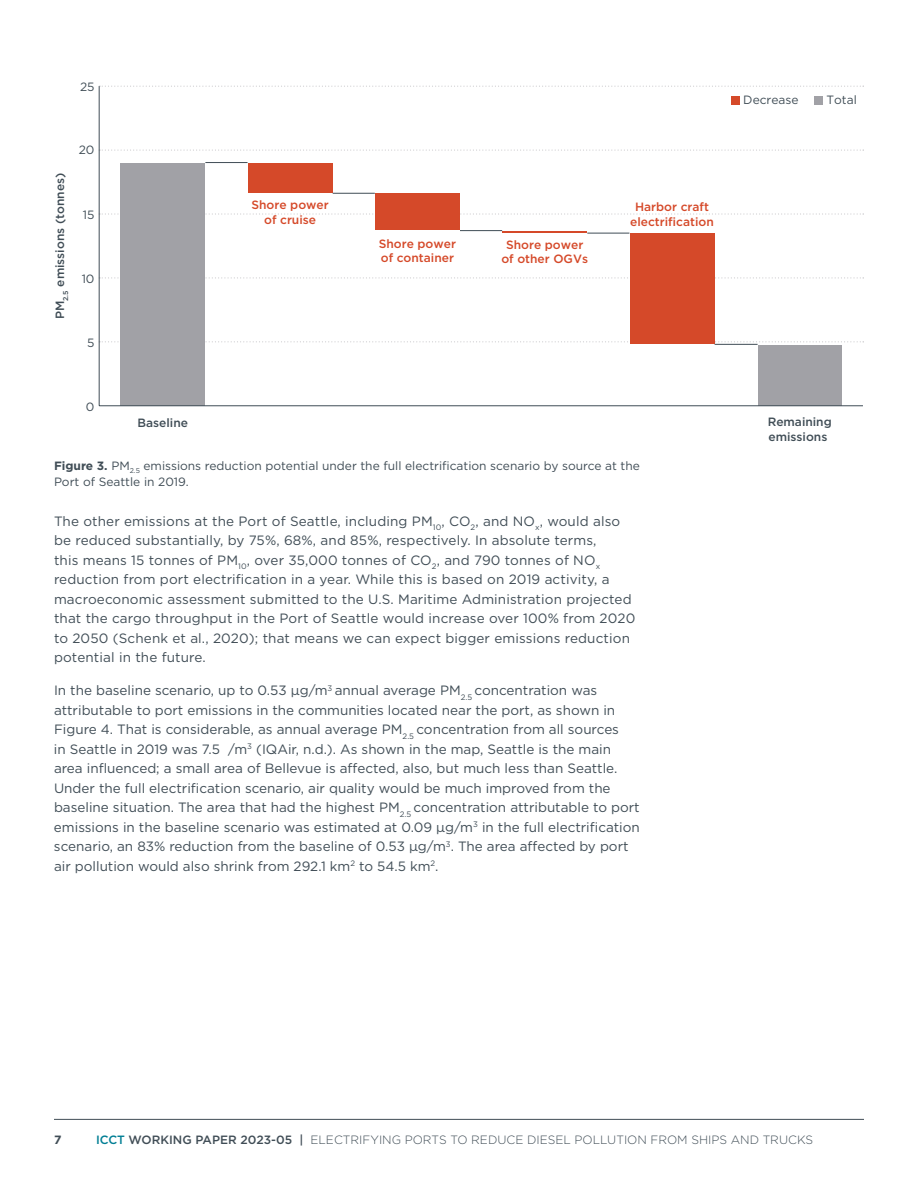
<style>
.page{position:relative;width:918px;height:1188px;background:#fff}
.page>*{position:absolute;margin:0;border:0;box-sizing:border-box;transform-origin:0 0}
.t1{font:13.5px/19.5px "Gotham";color:#404d56}
.t2{font:12px/16.5px "Gotham";color:#404d56}
.t3{font:500 12px/14.4px "Gotham";color:#d54929;text-align:center}
.t4{font:300 12px "Gotham";color:#404d56}
.t5{font:500 12px/14.4px "Gotham";color:#404d56}
.t6{font:700 12px "Gotham";color:#404d56}
.s1{font-weight:700}
.s2{font-weight:500;color:#007e94}
.s3{font-weight:500}
</style>
<div class="page">
<hr style="left:54px;top:1119px;width:810px;height:1px;background:#404d56">
<svg style="left:100px;top:341px;width:764px;height:1px"></svg>
<svg style="left:100px;top:277px;width:764px;height:1px"></svg>
<svg style="left:100px;top:213px;width:764px;height:2px"></svg>
<svg style="left:100px;top:150px;width:764px;height:1px"></svg>
<svg style="left:100px;top:86px;width:764px;height:1px"></svg>
<div style="left:248px;top:163px;width:84px;height:30px;background:#d54929"></div>
<div style="left:375px;top:194px;width:85px;height:36px;background:#d54929"></div>
<hr style="left:503px;top:231px;width:84px;height:2px;background:#d54929">
<div style="left:630px;top:234px;width:84px;height:110px;background:#d54929"></div>
<hr style="left:205px;top:162px;width:43px;height:1px;background:#404d56">
<hr style="left:333px;top:193px;width:42px;height:1px;background:#404d56">
<hr style="left:460px;top:230px;width:42px;height:1px;background:#404d56">
<hr style="left:587px;top:233px;width:42px;height:1px;background:#404d56">
<hr style="left:715px;top:344px;width:43px;height:1px;background:#404d56">
<div style="left:121px;top:163px;width:84px;height:242px;background:#a1a1a6"></div>
<div style="left:758px;top:345px;width:83px;height:60px;background:#a1a1a6"></div>
<hr style="left:99px;top:405px;width:764px;height:1px;background:#404d56">
<hr style="left:99px;top:86px;width:1px;height:320px;background:#404d56">
<div style="left:731px;top:96px;width:9px;height:9px;background:#d54929"></div>
<div style="left:814px;top:96px;width:9px;height:9px;background:#a1a1a6"></div>
<p class="t2" style="left:80px;top:78px;width:16px">25</p>
<p class="t5" style="left:53px;top:319px;width:148px;rotate:-90deg">PM<sub>2.5</sub> emissions (tonnes)</p>
<p class="t2" style="left:79px;top:142px;width:17px">20</p>
<p class="t2" style="left:83px;top:206px;width:13px">15</p>
<p class="t2" style="left:82px;top:270px;width:14px">10</p>
<p class="t2" style="left:87px;top:334px;width:9px">5</p>
<p class="t2" style="left:86px;top:398px;width:10px">0</p>
<p class="t5" style="left:138px;top:416px;width:52px">Baseline</p>
<p class="t3" style="left:251px;top:198px;width:79px">Shore power of cruise</p>
<p class="t3" style="left:379px;top:236px;width:79px;text-align:left">Shore power of container</p>
<p class="t3" style="left:501px;top:237px;width:88px">Shore power of other OGVs</p>
<p class="t3" style="left:630px;top:200px;width:85px">Harbor craft electrification</p>
<p class="t2" style="left:54px;top:457px;width:587px"><span class="s1">Figure 3.</span> PM<sub>2.5</sub> emissions reduction potential under the full electrification scenario by source at the<br>Port of Seattle in 2019.</p>
<p class="t1" style="left:54px;top:511px;width:583px">The other emissions at the Port of Seattle, including PM<sub>10</sub>, CO<sub>2</sub>, and NO<sub>x</sub>, would also be reduced substantially, by 75%, 68%, and 85%, respectively. In absolute terms,<br>this means 15 tonnes of PM<sub>10</sub>, over 35,000 tonnes of CO<sub>2</sub>, and 790 tonnes of NO<sub>x </sub>reduction from port electrification in a year. While this is based on 2019 activity, a macroeconomic assessment submitted to the U.S. Maritime Administration projected that the cargo throughput in the Port of Seattle would increase over 100% from 2020 to 2050 (Schenk et al., 2020); that means we can expect bigger emissions reduction potential in the future.</p>
<p class="t1" style="left:54px;top:680px;width:587px">In the baseline scenario, up to 0.53 μg/m<sup>3</sup> annual average PM<sub>2.5</sub> concentration was attributable to port emissions in the communities located near the port, as shown in Figure 4. That is considerable, as annual average PM<sub>2.5</sub> concentration from all sources<br>in Seattle in 2019 was 7.5 /m<sup>3</sup> (IQAir, n.d.). As shown in the map, Seattle is the main area influenced; a small area of Bellevue is affected, also, but much less than Seattle.<br>Under the full electrification scenario, air quality would be much improved from the baseline situation. The area that had the highest PM<sub>2.5</sub> concentration attributable to port emissions in the baseline scenario was estimated at 0.09 μg/m<sup>3</sup> in the full electrification scenario, an 83% reduction from the baseline of 0.53 μg/m<sup>3</sup>. The area affected by port air pollution would also shrink from 292.1 km<sup>2</sup> to 54.5 km<sup>2</sup>.</p>
<p class="t2" style="left:743px;top:92px;width:57px">Decrease</p>
<p class="t2" style="left:827px;top:92px;width:32px">Total</p>
<p class="t5" style="left:768px;top:415px;width:66px">Remaining emissions</p>
<p class="t6" style="left:54px;top:1132px;width:9px">7</p>
<p class="t4" style="left:96px;top:1132px;width:719px"><span class="s2">ICCT</span> <span class="s3">WORKING PAPER 2023-05 |</span> ELECTRIFYING PORTS TO REDUCE DIESEL POLLUTION FROM SHIPS AND TRUCKS</p>
</div>
